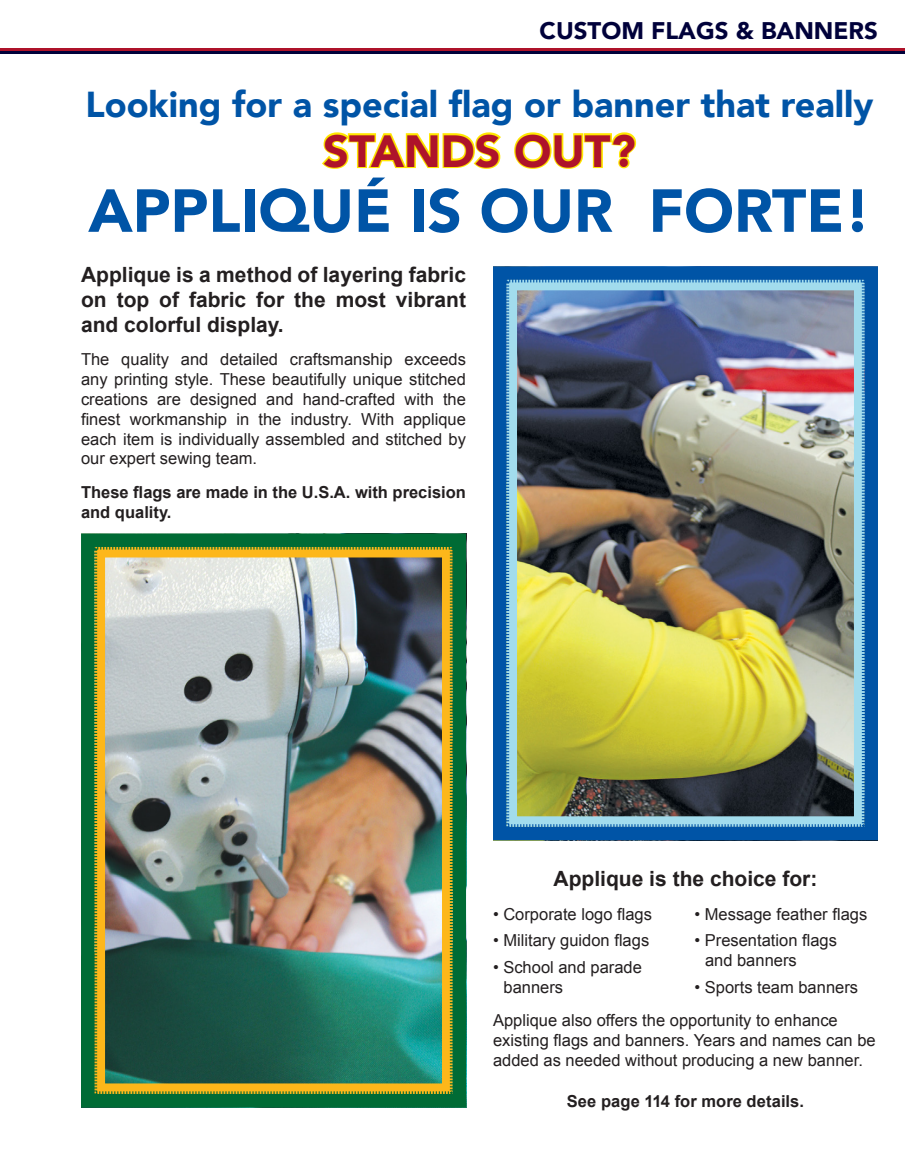
<style>
.page{position:relative;width:905px;height:1175px;background:#fff}
.page>*{position:absolute;margin:0;border:0;box-sizing:border-box;transform-origin:0 0}
.t1{font:900 60px "Avenir";color:#0054a6}
.t2{font:900 45px "Avenir";color:#ae132a}
.t3{font:900 36px "Avenir";color:#0054a6}
.t4{font:900 24px "Avenir";color:#00013a}
.t5{font:700 21px/25.2px "Arial";color:#231f20;text-align:justify}
.t6{font:16.5px/19.8px "Arial";color:#231f20}
.t7{font:700 16.5px/19.8px "Arial";color:#231f20}
</style>
<div class="page">
<hr style="left:0;top:51px;width:904px;height:3px;background:#00013a">
<hr style="left:0;top:49px;width:904px;height:2px;background:#ae132a">
<svg style="left:322px;top:132px;width:179px;height:37px"></svg>
<svg style="left:514px;top:132px;width:123px;height:37px"></svg>
<div style="left:493px;top:266px;width:385px;height:574px;border:14px solid #0054a6"></div>
<img style="left:502px;top:275px;width:366px;height:556px">
<div style="left:81px;top:533px;width:385px;height:574px;border:14px solid #006b35"></div>
<img style="left:90px;top:542px;width:367px;height:556px">
<h3 class="t4" style="left:539px;top:10px;width:340px">CUSTOM FLAGS &amp; BANNERS</h3>
<p class="t3" style="left:85px;top:74px;width:789px">Looking for a special flag or banner that really</p>
<p class="t2" style="left:323px;top:112px;width:314px">STANDS OUT?</p>
<p class="t1" style="left:88px;top:159px;width:784px">APPLIQUÉ IS OUR FORTE!</p>
<p class="t5" style="left:81px;top:262px;width:386px">Applique is a method of layering fabric on top of fabric for the most vibrant and colorful display.</p>
<p class="t6" style="left:81px;top:350px;width:386px;text-align:justify">The quality and detailed craftsmanship exceeds any printing style. These beautifully unique stitched creations are designed and hand-crafted with the finest workmanship in the industry. With applique each item is individually assembled and stitched by our expert sewing team.</p>
<p class="t7" style="left:81px;top:482px;width:386px">These flags are made in the U.S.A. with precision and quality.</p>
<p class="t5" style="left:553px;top:867px;width:265px">Applique is the choice for:</p>
<p class="t6" style="left:493px;top:904px;width:160px">• Corporate logo flags</p>
<p class="t6" style="left:493px;top:930px;width:158px">• Military guidon flags</p>
<p class="t6" style="left:503px;top:957px;width:140px;text-indent:-10px">• School and parade banners</p>
<p class="t6" style="left:694px;top:904px;width:174px">• Message feather flags</p>
<p class="t6" style="left:705px;top:930px;width:133px;text-indent:-11px">• Presentation flags and banners</p>
<p class="t6" style="left:694px;top:977px;width:165px">• Sports team banners</p>
<p class="t6" style="left:493px;top:1010px;width:384px">Applique also offers the opportunity to enhance existing flags and banners. Years and names can be added as needed without producing a new banner.</p>
<p class="t7" style="left:567px;top:1092px;width:239px">See page 114 for more details.</p>
</div>
